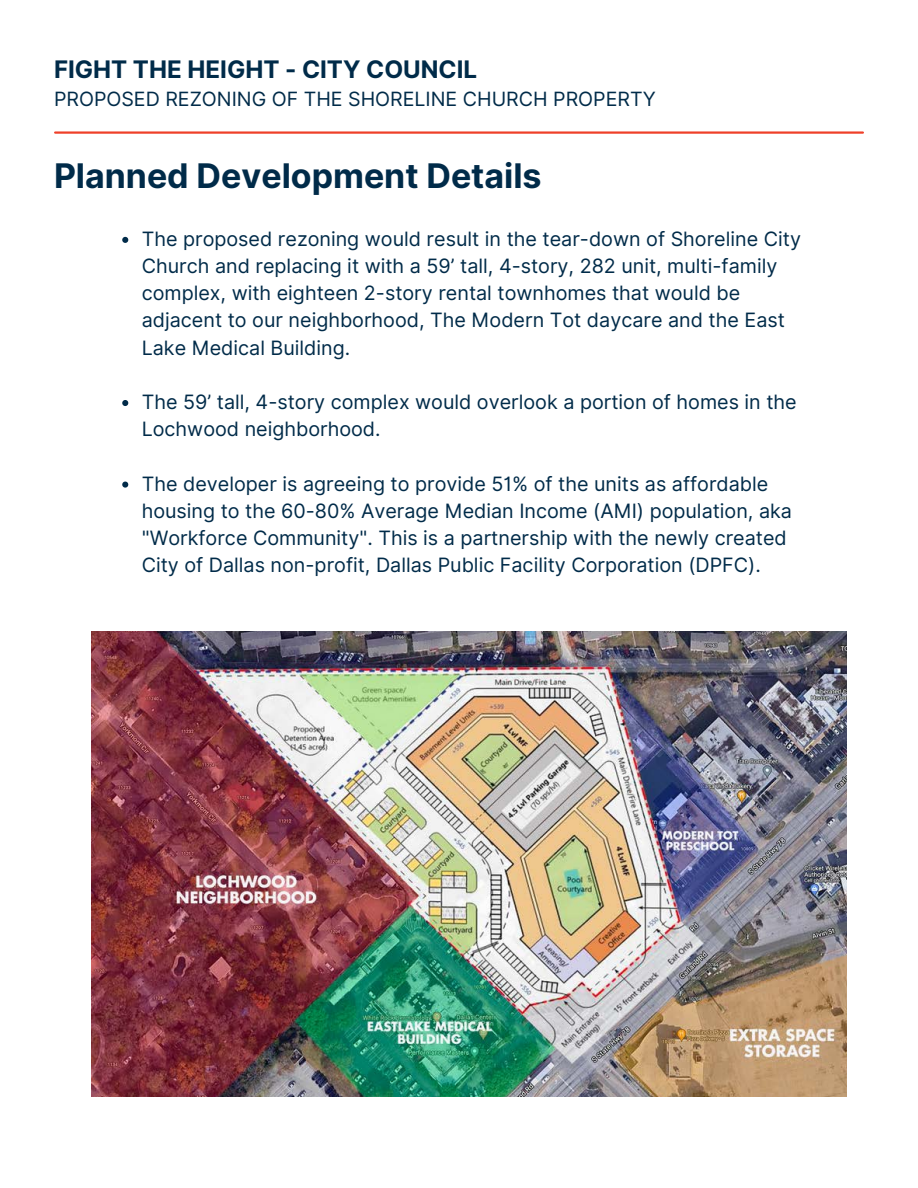
<style>
.page{position:relative;width:918px;height:1188px;background:#fff}
.page>*{position:absolute;margin:0;border:0;box-sizing:border-box;transform-origin:0 0}
.t1{font:700 33.9px "Inter";color:#002b49}
.t2{font:700 24.15px "Inter";color:#002b49}
.t3{font:19.8px/27.2px "Inter";color:#002b49}
.t4{font:19.65px "Inter";color:#002b49}
</style>
<div class="page">
<hr style="left:55px;top:131px;width:808px;height:3px;background:#ef4029">
<svg style="left:122px;top:237px;width:6px;height:6px"></svg>
<svg style="left:122px;top:400px;width:6px;height:6px"></svg>
<svg style="left:122px;top:482px;width:6px;height:6px"></svg>
<img style="left:92px;top:632px;width:755px;height:464px">
<p class="t2" style="left:54px;top:55px;width:425px">FIGHT THE HEIGHT - CITY COUNCIL</p>
<p class="t4" style="left:54px;top:88px;width:603px">PROPOSED REZONING OF THE SHORELINE CHURCH PROPERTY</p>
<h1 class="t1" style="left:54px;top:155px;width:489px">Planned Development Details</h1>
<p class="t3" style="left:142px;top:225px;width:661px">The proposed rezoning would result in the tear-down of Shoreline City Church and replacing it with a 59’ tall, 4-story, 282 unit, multi-family complex, with eighteen 2-story rental townhomes that would be adjacent to our neighborhood, The Modern Tot daycare and the East Lake Medical Building.</p>
<p class="t3" style="left:142px;top:388px;width:656px">The 59’ tall, 4-story complex would overlook a portion of homes in the<br>Lochwood neighborhood.</p>
<p class="t3" style="left:142px;top:470px;width:652px">The developer is agreeing to provide 51% of the units as affordable housing to the 60-80% Average Median Income (AMI) population, aka "Workforce Community". This is a partnership with the newly created City of Dallas non-profit, Dallas Public Facility Corporation (DPFC).</p>
</div>
